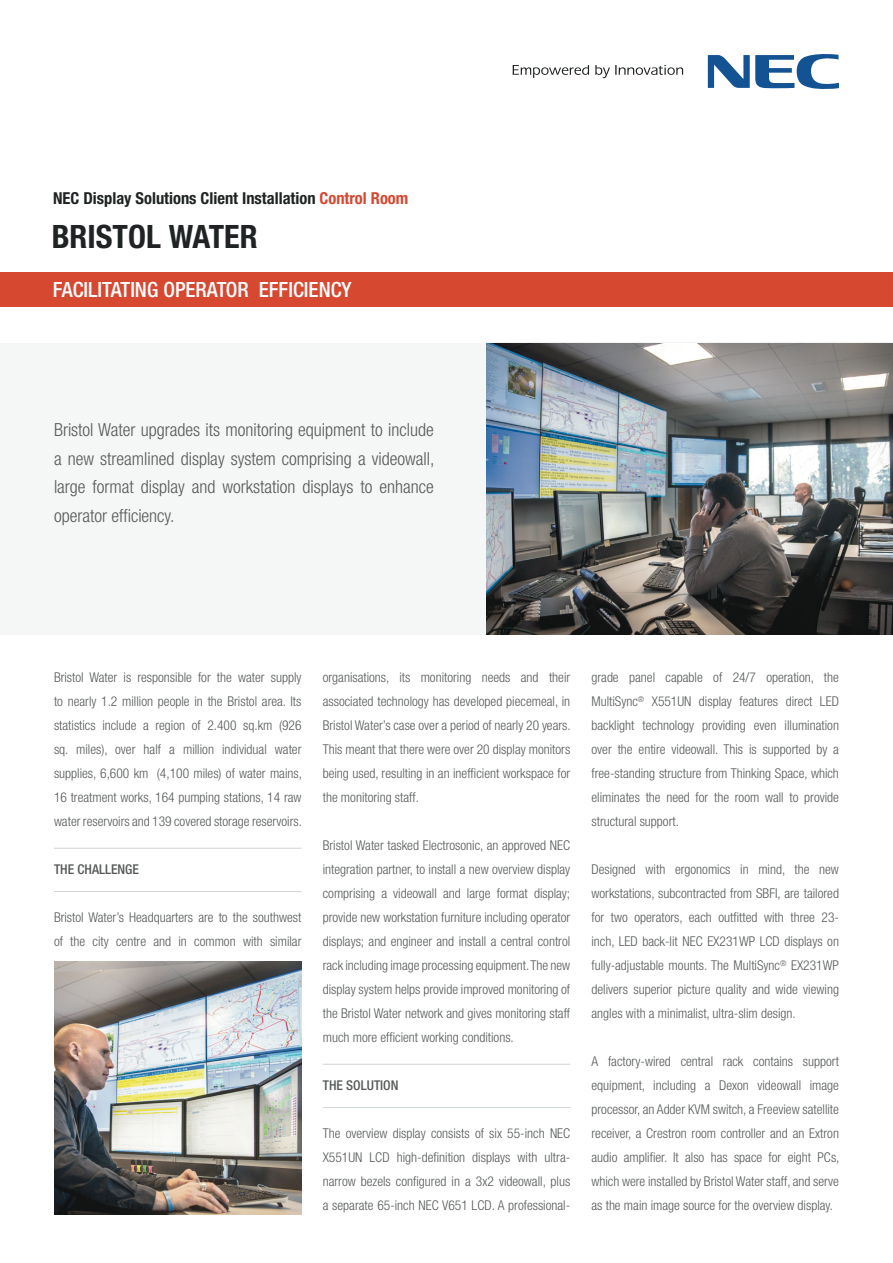
<style>
.page{position:relative;width:893px;height:1263px;background:#fff}
.page>*{position:absolute;margin:0;border:0;box-sizing:border-box;transform-origin:0 0}
.t1{font:700 condensed 32.25px "Helvetica Neue LT Std";color:#202323}
.t2{font:500 condensed 21px "Helvetica Neue LT Std";color:#fff}
.BODY{font:300 condensed 18px/28.5px "Helvetica Neue LT Std";color:#575a5a;text-align:justify}
.t3{font:700 condensed 16.5px "Helvetica Neue LT Std";color:#202323}
.BODY-2{font:300 condensed 13.5px/24px "Helvetica Neue LT Std";color:#575a5a;text-align:justify}
.FILETES{font:500 condensed 13.5px "Helvetica Neue LT Std";color:#575a5a}
.s1{color:#d74831}
</style>
<div class="page">
<hr style="left:54px;top:848px;width:247px;height:1px;background:#cfd4d7">
<hr style="left:54px;top:891px;width:247px;height:1px;background:#cfd4d7">
<hr style="left:323px;top:1064px;width:247px;height:1px;background:#cfd4d7">
<hr style="left:323px;top:1107px;width:247px;height:1px;background:#cfd4d7">
<svg style="left:513px;top:65px;width:76px;height:13px"></svg>
<svg style="left:595px;top:65px;width:88px;height:13px"></svg>
<svg style="left:708px;top:54px;width:131px;height:35px"></svg>
<div style="left:0;top:272px;width:893px;height:35px;background:#d74831"></div>
<div style="left:0;top:343px;width:487px;height:292px;background:#f5f6f6"></div>
<img style="left:487px;top:343px;width:406px;height:292px">
<img style="left:54px;top:961px;width:247px;height:253px">
<p class="t3" style="left:53px;top:188px;width:357px">NEC Display Solutions Client Installation <span class="s1">Control Room</span></p>
<p class="t1" style="left:52px;top:217px;width:208px">BRISTOL WATER</p>
<p class="t2" style="left:53px;top:277px;width:300px">FACILITATING OPERATOR EFFICIENCY</p>
<p class="BODY" style="left:54px;top:415px;width:382px">Bristol Water upgrades its monitoring equipment to include a new streamlined display system comprising a videowall, large format display and workstation displays to enhance operator efficiency.</p>
<p class="BODY-2" style="left:54px;top:665px;width:249px">Bristol Water is responsible for the water supply to nearly 1.2 million people in the Bristol area. Its statistics include a region of 2.400 sq.km (926 sq. miles), over half a million individual water supplies, 6,600 km (4,100 miles) of water mains, 16 treatment works, 164 pumping stations, 14 raw water reservoirs and 139 covered storage reservoirs.</p>
<p class="FILETES" style="left:54px;top:861px;width:86px">THE CHALLENGE</p>
<p class="BODY-2" style="left:54px;top:905px;width:249px">Bristol Water’s Headquarters are to the southwest of the city centre and in common with similar</p>
<p class="BODY-2" style="left:323px;top:665px;width:249px">organisations, its monitoring needs and their associated technology has developed piecemeal, in Bristol Water’s case over a period of nearly 20 years.<br>This meant that there were over 20 display monitors being used, resulting in an inefficient workspace for the monitoring staff.</p>
<p class="BODY-2" style="left:323px;top:833px;width:249px">Bristol Water tasked Electrosonic, an approved NEC integration partner, to install a new overview display comprising a videowall and large format display; provide new workstation furniture including operator displays; and engineer and install a central control rack including image processing equipment. The new display system helps provide improved monitoring of the Bristol Water network and gives monitoring staff much more efficient working conditions.</p>
<p class="FILETES" style="left:323px;top:1077px;width:77px">THE SOLUTION</p>
<p class="BODY-2" style="left:323px;top:1121px;width:249px">The overview display consists of six 55-inch NEC X551UN LCD high-definition displays with ultra&shy;narrow bezels configured in a 3x2 videowall, plus a separate 65-inch NEC V651 LCD. A professional-</p>
<p class="BODY-2" style="left:591px;top:665px;width:249px">grade panel capable of 24/7 operation, the MultiSync<sup>®</sup> X551UN display features direct LED backlight technology providing even illumination over the entire videowall. This is supported by a free-standing structure from Thinking Space, which eliminates the need for the room wall to provide structural support.</p>
<p class="BODY-2" style="left:591px;top:857px;width:249px">Designed with ergonomics in mind, the new workstations, subcontracted from SBFI, are tailored for two operators, each outfitted with three 23- inch, LED back-lit NEC EX231WP LCD displays on fully-adjustable mounts. The MultiSync<sup>®</sup> EX231WP delivers superior picture quality and wide viewing angles with a minimalist, ultra-slim design.</p>
<p class="BODY-2" style="left:591px;top:1049px;width:249px">A factory-wired central rack contains support equipment, including a Dexon videowall image processor, an Adder KVM switch, a Freeview satellite receiver, a Crestron room controller and an Extron audio amplifier. It also has space for eight PCs, which were installed by Bristol Water staff, and serve as the main image source for the overview display.</p>
</div>
